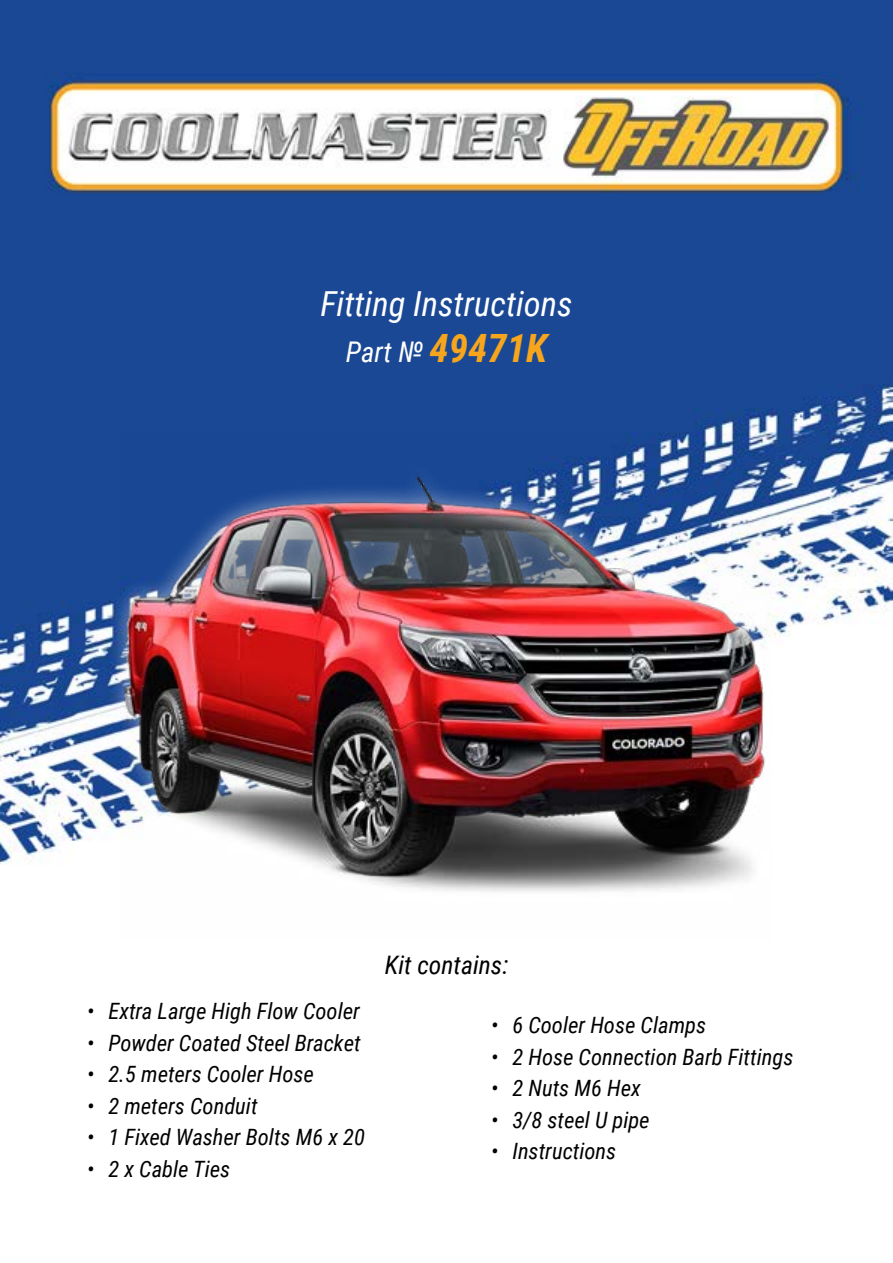
<style>
.page{position:relative;width:893px;height:1263px;background:#fff}
.page>*{position:absolute;margin:0;border:0;box-sizing:border-box;transform-origin:0 0}
.t1{font:italic 700 39px "Roboto Condensed";color:#f7a51c}
.t2{font:italic 34.5px "Roboto Condensed";color:#fff}
.t3{font:italic 25.5px "Roboto Condensed";color:#000}
.t4{font:italic 22.5px "Roboto Condensed";color:#000}
.s1{font-weight:400;font-size:28.5px;color:#fff}
</style>
<div class="page">
<img style="left:0;top:0;width:893px;height:864px">
<div style="left:106px;top:458px;width:675px;height:449px;background:#fff;opacity:.5"></div>
<img style="left:121px;top:433px;width:651px;height:474px">
<h2 class="t2" style="left:320px;top:279px;width:254px">Fitting Instructions</h2>
<h1 class="t1" style="left:346px;top:321px;width:203px"><span class="s1">Part №</span> 49471K</h1>
<p class="t4" style="left:87px;top:995px;width:274px">• Extra Large High Flow Cooler</p>
<p class="t4" style="left:87px;top:1027px;width:275px">• Powder Coated Steel Bracket</p>
<p class="t4" style="left:87px;top:1058px;width:228px">• 2.5 meters Cooler Hose</p>
<p class="t4" style="left:87px;top:1090px;width:172px">• 2 meters Conduit</p>
<p class="t4" style="left:87px;top:1121px;width:279px">• 1 Fixed Washer Bolts M6 x 20</p>
<p class="t4" style="left:87px;top:1153px;width:145px">• 2 x Cable Ties</p>
<p class="t3" style="left:385px;top:947px;width:125px">Kit contains:</p>
<p class="t4" style="left:491px;top:1010px;width:217px">• 6 Cooler Hose Clamps</p>
<p class="t4" style="left:491px;top:1041px;width:304px">• 2 Hose Connection Barb Fittings</p>
<p class="t4" style="left:491px;top:1073px;width:151px">• 2 Nuts M6 Hex</p>
<p class="t4" style="left:491px;top:1104px;width:160px">• 3/8 steel U pipe</p>
<p class="t4" style="left:491px;top:1136px;width:127px">• Instructions</p>
</div>
